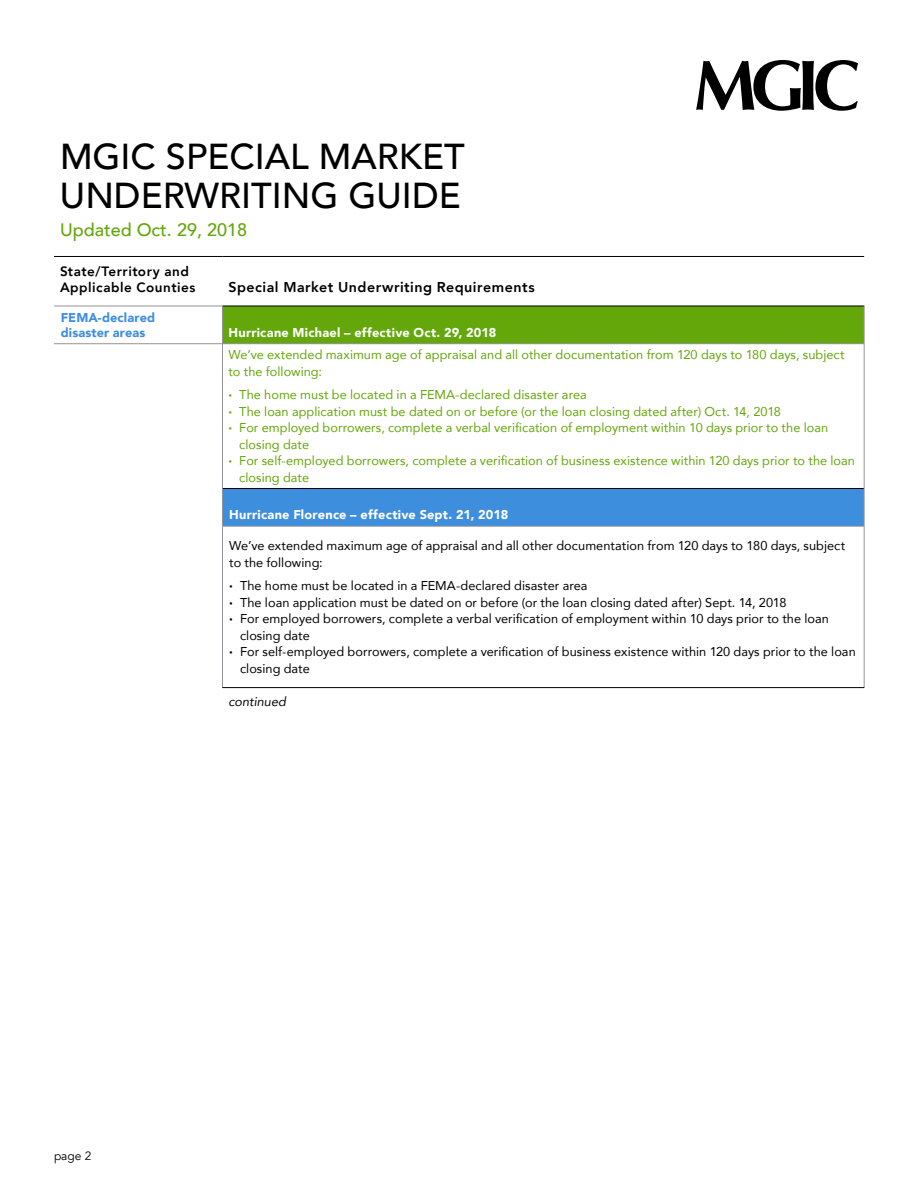
<style>
.page{position:relative;width:918px;height:1188px;background:#fff}
.page>*{position:absolute;margin:0;border:0;box-sizing:border-box;transform-origin:0 0}
.t1{font:500 36px/39px "Avenir";color:#000}
.t2{font:500 18px "Avenir";color:#63a70a}
.Heading_lvl_3{font:800 14.25px "Avenir";letter-spacing:.035em;color:#000}
.Heading_lvl_3-2{font:800 13.5px/16.5px "Avenir";letter-spacing:.035em;color:#000}
.t3{font:12.75px/16.5px "Avenir";letter-spacing:.005em;color:#000}
.t4{font:12.75px/16.5px "Avenir";letter-spacing:.005em;color:#63a70a}
.Headline_4_-_X_0X_0X{font:900 12.75px "Avenir";letter-spacing:.02em;color:#fff}
.body_copy{font:900 12.75px/15px "Avenir";letter-spacing:.005em;color:#3e8ede}
.t5{font:italic 12.75px "Avenir";color:#000}
.t6{font:12px "Avenir";color:#000}
.s1{font-weight:900}
</style>
<div class="page">
<div style="left:222px;top:306px;width:642px;height:38px;background:#63a70a"></div>
<div style="left:222px;top:488px;width:642px;height:38px;background:#3e8ede"></div>
<hr style="left:223px;top:488px;width:641px;height:1px;background:#000">
<hr style="left:222px;top:526px;width:642px;height:1px;background:#939598">
<hr style="left:54px;top:306px;width:169px;height:1px;background:#939598">
<hr style="left:54px;top:343px;width:168px;height:1px;background:#939598">
<hr style="left:222px;top:488px;width:1px;height:38px;background:#939598">
<hr style="left:222px;top:526px;width:1px;height:161px;background:#939598">
<hr style="left:54px;top:256px;width:168px;height:1px;background:#000">
<hr style="left:222px;top:256px;width:642px;height:1px;background:#000">
<hr style="left:864px;top:488px;width:1px;height:38px;background:#939598">
<hr style="left:864px;top:526px;width:1px;height:161px;background:#939598">
<hr style="left:222px;top:306px;width:1px;height:38px;background:#939598">
<hr style="left:223px;top:306px;width:641px;height:1px;background:#000">
<hr style="left:222px;top:687px;width:642px;height:1px;background:#000">
<hr style="left:864px;top:306px;width:1px;height:38px;background:#939598">
<hr style="left:222px;top:344px;width:1px;height:144px;background:#939598">
<hr style="left:222px;top:343px;width:642px;height:1px;background:#939598">
<hr style="left:864px;top:344px;width:1px;height:144px;background:#939598">
<svg style="left:696px;top:60px;width:162px;height:51px"></svg>
<p class="t1" style="left:60px;top:135px;width:406px">MGIC SPECIAL MARKET<br>UNDERWRITING GUIDE</p>
<p class="t2" style="left:60px;top:214px;width:189px">Updated Oct. 29, 2018</p>
<p class="Heading_lvl_3-2" style="left:60px;top:262px;width:137px">State/Territory and<br>Applicable Counties</p>
<p class="Heading_lvl_3" style="left:228px;top:275px;width:308px">Special Market Underwriting Requirements</p>
<p class="body_copy" style="left:61px;top:310px;width:96px">FEMA-declared disaster areas</p>
<p class="Headline_4_-_X_0X_0X" style="left:228px;top:322px;width:269px">Hurricane Michael – effective Oct. 29, 2018</p>
<p class="t4" style="left:228px;top:346px;width:618px">We’ve extended maximum age of appraisal and all other documentation from 120 days to 180 days, subject to the following:</p>
<p class="t4" style="left:228px;top:386px;width:360px"><span class="s1">∙</span> The home must be located in a FEMA-declared disaster area</p>
<p class="t4" style="left:228px;top:403px;width:554px"><span class="s1">∙</span> The loan application must be dated on or before (or the loan closing dated after) Oct. 14, 2018</p>
<p class="t4" style="left:239px;top:419px;width:590px;text-indent:-11px"><span class="s1">∙</span> For employed borrowers, complete a verbal verification of employment within 10 days prior to the loan closing date</p>
<p class="t4" style="left:239px;top:452px;width:617px;text-indent:-11px"><span class="s1">∙</span> For self-employed borrowers, complete a verification of business existence within 120 days prior to the loan closing date</p>
<p class="Headline_4_-_X_0X_0X" style="left:229px;top:504px;width:281px">Hurricane Florence – effective Sept. 21, 2018</p>
<p class="t3" style="left:229px;top:537px;width:618px">We’ve extended maximum age of appraisal and all other documentation from 120 days to 180 days, subject to the following:</p>
<p class="t3" style="left:229px;top:577px;width:360px"><span class="s1">∙</span> The home must be located in a FEMA-declared disaster area</p>
<p class="t3" style="left:229px;top:594px;width:559px"><span class="s1">∙</span> The loan application must be dated on or before (or the loan closing dated after) Sept. 14, 2018</p>
<p class="t3" style="left:240px;top:610px;width:590px;text-indent:-11px"><span class="s1">∙</span> For employed borrowers, complete a verbal verification of employment within 10 days prior to the loan closing date</p>
<p class="t3" style="left:240px;top:643px;width:617px;text-indent:-11px"><span class="s1">∙</span> For self-employed borrowers, complete a verification of business existence within 120 days prior to the loan closing date</p>
<p class="t5" style="left:228px;top:693px;width:59px">continued</p>
<p class="t6" style="left:54px;top:1148px;width:39px">page 2</p>
</div>
